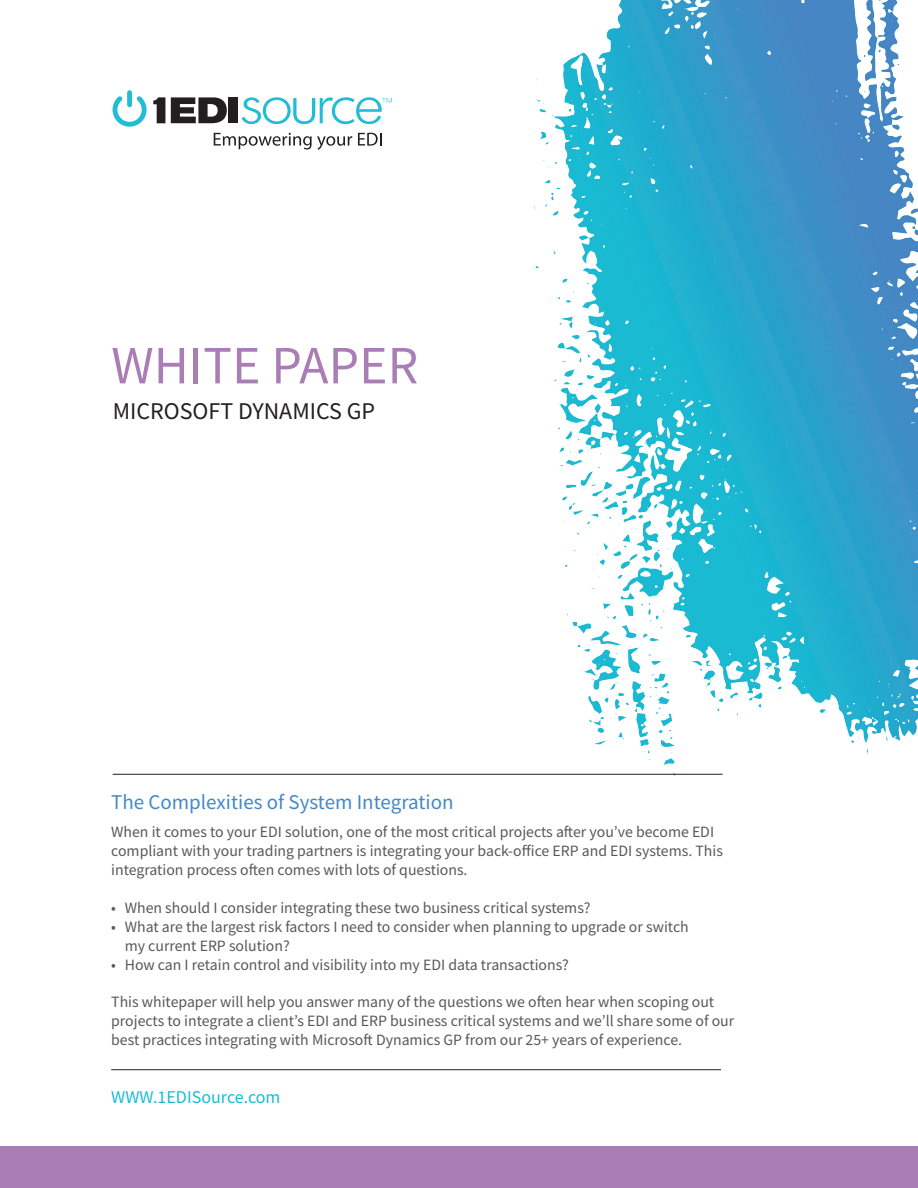
<style>
.page{position:relative;width:918px;height:1188px;background:#fff}
.page>*{position:absolute;margin:0;border:0;box-sizing:border-box;transform-origin:0 0}
.t1{font:54px "Source Sans Pro";color:#aa7db6}
.t2{font:24px "Source Sans Pro";color:#231f20}
.t3{font:21px "Source Sans Pro";color:#4488c7}
.t4{font:18px "Source Sans Pro";color:#18bcd4}
.t5{font:15.75px/18.9px "Source Sans Pro";color:#57585a}
</style>
<div class="page">
<div style="left:0;top:1147px;width:918px;height:41px;background:#aa7db6"></div>
<img style="left:535px;top:0;width:383px;height:777px">
<hr style="left:111px;top:1069px;width:610px;height:1px;background:#231f20">
<hr style="left:113px;top:774px;width:610px;height:1px;background:#231f20">
<svg style="left:171px;top:97px;width:56px;height:26px"></svg>
<div style="left:229px;top:97px;width:9px;height:26px;background:#231f20"></div>
<svg style="left:153px;top:97px;width:12px;height:26px"></svg>
<svg style="left:242px;top:97px;width:150px;height:27px"></svg>
<svg style="left:113px;top:90px;width:34px;height:37px"></svg>
<svg style="left:214px;top:133px;width:138px;height:17px"></svg>
<svg style="left:358px;top:133px;width:23px;height:13px"></svg>
<p class="t1" style="left:111px;top:331px;width:309px">WHITE PAPER</p>
<p class="t2" style="left:113px;top:396px;width:264px">MICROSOFT DYNAMICS GP</p>
<p class="t3" style="left:111px;top:789px;width:344px">The Complexities of System Integration</p>
<p class="t5" style="left:111px;top:823px;width:613px">When it comes to your EDI solution, one of the most critical projects after you’ve become EDI compliant with your trading partners is integrating your back-office ERP and EDI systems. This integration process often comes with lots of questions.</p>
<p class="t5" style="left:111px;top:898px;width:481px">• When should I consider integrating these two business critical systems?</p>
<p class="t5" style="left:125px;top:917px;width:566px;text-indent:-14px">• What are the largest risk factors I need to consider when planning to upgrade or switch my current ERP solution?</p>
<p class="t5" style="left:111px;top:955px;width:459px">• How can I retain control and visibility into my EDI data transactions?</p>
<p class="t5" style="left:111px;top:993px;width:625px">This whitepaper will help you answer many of the questions we often hear when scoping out projects to integrate a client’s EDI and ERP business critical systems and we’ll share some of our best practices integrating with Microsoft Dynamics GP from our 25+ years of experience.</p>
<p class="t4" style="left:111px;top:1085px;width:171px">WWW.1EDISource.com</p>
</div>
